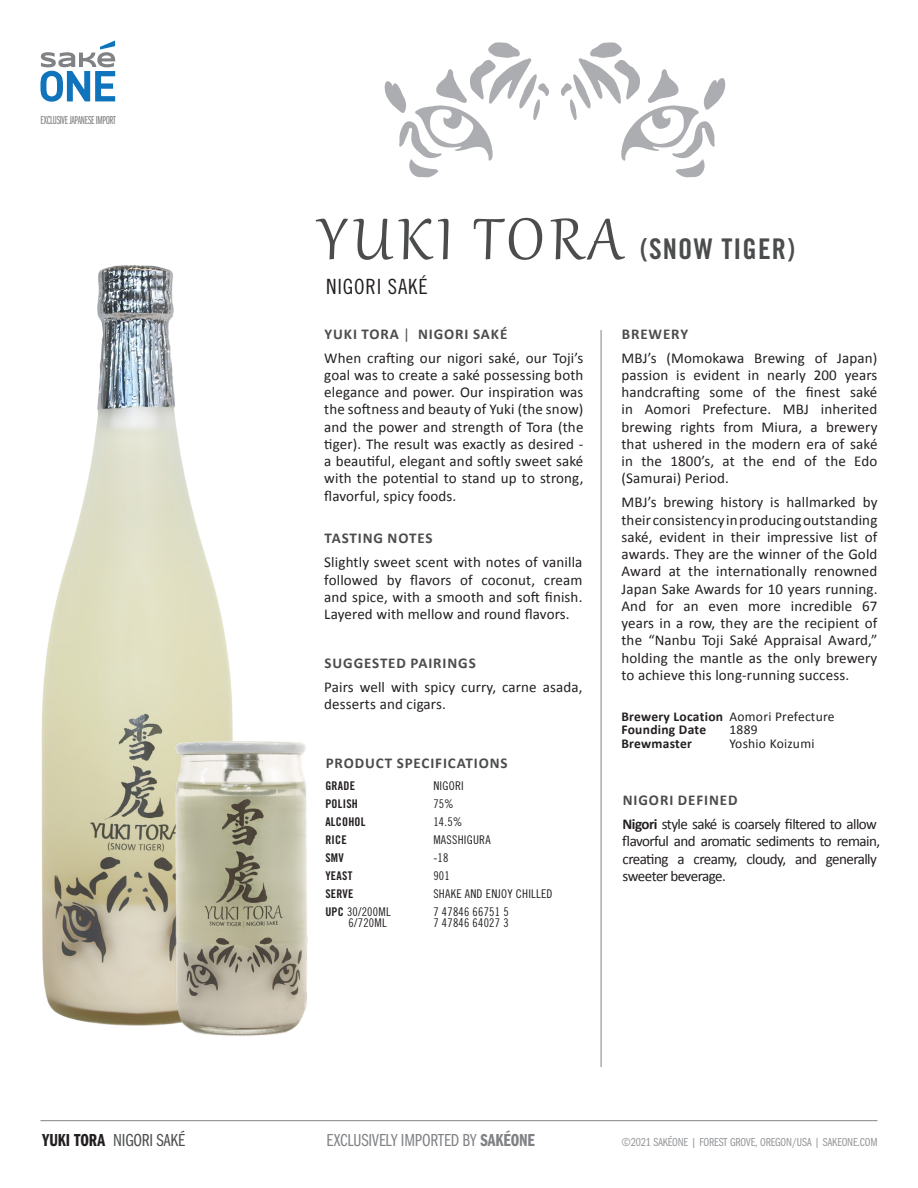
<style>
.page{position:relative;width:918px;height:1188px;background:#fff}
.page>*{position:absolute;margin:0;border:0;box-sizing:border-box;transform-origin:0 0}
.t1{font:71.55px "Gabriola";letter-spacing:.075em;color:#4b4c4d}
.t2{font:28.5px "Trade Gothic LT Pro Bd Cn 20";letter-spacing:.04em;color:#4b4c4d}
.t3{font:21px "Trade Gothic LT Pro Cn 18";letter-spacing:.04em;color:#231f20}
.t4{font:18px "Franklin Gothic URW Com Boo";letter-spacing:-.01em;color:#808285}
.t5{font:18px "Franklin Gothic URW Com Boo";letter-spacing:-.01em;color:#4b4c4d}
.t6{font:15px/17.2px "Calibri";letter-spacing:.01em;color:#231f20;text-align:justify}
.t7{font:15px/17.2px "Calibri";letter-spacing:-.035em;color:#231f20}
.t8{font:700 15px "Calibri";letter-spacing:.06em;color:#4b4c4d}
.t9{font:700 13.5px/13.5px "Calibri";letter-spacing:.02em;color:#231f20}
.t10{font:13.5px "Calibri";letter-spacing:.02em;color:#231f20}
.t11{font:12px "Trade Gothic LT Pro Cn 18";letter-spacing:.02em;color:#231f20}
.t12{font:12px "Franklin Gothic URW Com Boo";letter-spacing:-.01em;color:#939598}
.t13{font:12px "Trade Gothic LT Pro Bd Cn 20";letter-spacing:.02em;color:#231f20}
.t14{font:12px "Franklin Gothic URW Ext Com D Boo";letter-spacing:-.03em;color:#808285}
.s1{font-family:"Franklin Gothic URW Com Dem";color:#231f20}
.s2{font-weight:400}
.s3{font-family:"Trade Gothic LT Pro Bd Cn 20"}
.s4{font-weight:700}
.s5{font-family:"Franklin Gothic URW Com Dem"}
</style>
<div class="page">
<svg style="left:384px;top:42px;width:165px;height:136px"></svg>
<svg style="left:561px;top:42px;width:165px;height:136px"></svg>
<img style="left:41px;top:265px;width:192px;height:761px">
<hr style="left:601px;top:330px;width:1px;height:737px;background:#808285">
<hr style="left:40px;top:1120px;width:838px;height:1px;background:#808285">
<svg style="left:40px;top:40px;width:75px;height:62px"></svg>
<img style="left:162px;top:729px;width:146px;height:307px">
<p class="t14" style="left:40px;top:114px;width:77px">EXCLUSIVE JAPANESE IMPORT</p>
<p class="t5" style="left:42px;top:1128px;width:144px"><span class="s1">YUKI TORA</span> NIGORI SAKÉ</p>
<p class="t1" style="left:318px;top:192px;width:307px">YUKI TORA</p>
<p class="t3" style="left:326px;top:274px;width:103px">NIGORI SAKÉ</p>
<p class="t2" style="left:640px;top:231px;width:157px">(SNOW TIGER)</p>
<p class="t8" style="left:325px;top:323px;width:184px">YUKI TORA <span class="s2">|</span> NIGORI SAKÉ</p>
<p class="t6" style="left:324px;top:349px;width:261px">When crafting our nigori saké, our Toji’s goal was to create a saké possessing both elegance and power. Our inspiration was the softness and beauty of Yuki (the snow) and the power and strength of Tora (the tiger). The result was exactly as desired - a beautiful, elegant and softly sweet saké with the potential to stand up to strong, flavorful, spicy foods.</p>
<p class="t8" style="left:325px;top:528px;width:109px">TASTING NOTES</p>
<p class="t6" style="left:324px;top:553px;width:260px">Slightly sweet scent with notes of vanilla followed by flavors of coconut, cream and spice, with a smooth and soft finish.<br>Layered with mellow and round flavors.</p>
<p class="t8" style="left:325px;top:653px;width:153px">SUGGESTED PAIRINGS</p>
<p class="t6" style="left:324px;top:678px;width:260px">Pairs well with spicy curry, carne asada, desserts and cigars.</p>
<p class="t8" style="left:326px;top:753px;width:183px">PRODUCT SPECIFICATIONS</p>
<p class="t13" style="left:325px;top:778px;width:31px">GRADE</p>
<p class="t11" style="left:433px;top:778px;width:32px">NIGORI</p>
<p class="t13" style="left:325px;top:796px;width:34px">POLISH</p>
<p class="t11" style="left:433px;top:796px;width:22px">75%</p>
<p class="t13" style="left:325px;top:814px;width:42px">ALCOHOL</p>
<p class="t11" style="left:433px;top:814px;width:30px">14.5%</p>
<p class="t13" style="left:325px;top:832px;width:23px">RICE</p>
<p class="t11" style="left:433px;top:832px;width:59px">MASSHIGURA</p>
<p class="t13" style="left:325px;top:850px;width:20px">SMV</p>
<p class="t11" style="left:433px;top:850px;width:17px">-18</p>
<p class="t13" style="left:325px;top:868px;width:28px">YEAST</p>
<p class="t11" style="left:433px;top:868px;width:18px">901</p>
<p class="t13" style="left:325px;top:886px;width:30px">SERVE</p>
<p class="t11" style="left:433px;top:886px;width:121px">SHAKE AND ENJOY CHILLED</p>
<p class="t11" style="left:325px;top:904px;width:67px"><span class="s3">UPC</span> 30/200ML</p>
<p class="t11" style="left:433px;top:904px;width:77px">7 47846 66751 5</p>
<p class="t11" style="left:349px;top:915px;width:40px">6/720ML</p>
<p class="t11" style="left:433px;top:915px;width:77px">7 47846 64027 3</p>
<p class="t8" style="left:622px;top:323px;width:68px">BREWERY</p>
<p class="t6" style="left:621px;top:349px;width:258px">MBJ’s (Momokawa Brewing of Japan) passion is evident in nearly 200 years handcrafting some of the finest saké in Aomori Prefecture. MBJ inherited brewing rights from Miura, a brewery that ushered in the modern era of saké in the 1800’s, at the end of the Edo (Samurai) Period.</p>
<p class="t6" style="left:621px;top:493px;width:258px">MBJ’s brewing history is hallmarked by their consistency in producing outstanding saké, evident in their impressive list of awards. They are the winner of the Gold Award at the internationally renowned Japan Sake Awards for 10 years running.<br>And for an even more incredible 67 years in a row, they are the recipient of the “Nanbu Toji Saké Appraisal Award,” holding the mantle as the only brewery to achieve this long-running success.</p>
<p class="t9" style="left:621px;top:709px;width:215px">Brewery Location <span class="s2">Aomori Prefecture<br></span>Founding Date</p>
<p class="t10" style="left:729px;top:720px;width:30px">1889</p>
<p class="t9" style="left:621px;top:736px;width:72px">Brewmaster</p>
<p class="t10" style="left:729px;top:734px;width:87px">Yoshio Koizumi</p>
<p class="t8" style="left:623px;top:790px;width:116px">NIGORI DEFINED</p>
<p class="t7" style="left:622px;top:815px;width:259px"><span class="s4">Nigori</span> style saké is coarsely filtered to allow flavorful and aromatic sediments to remain, creating a creamy, cloudy, and generally sweeter beverage.</p>
<p class="t4" style="left:327px;top:1128px;width:210px">EXCLUSIVELY IMPORTED BY <span class="s5">SAKÉONE</span></p>
<p class="t12" style="left:621px;top:1134px;width:258px">©2021 SAKÉONE | FOREST GROVE, OREGON/USA | SAKEONE.COM</p>
</div>
